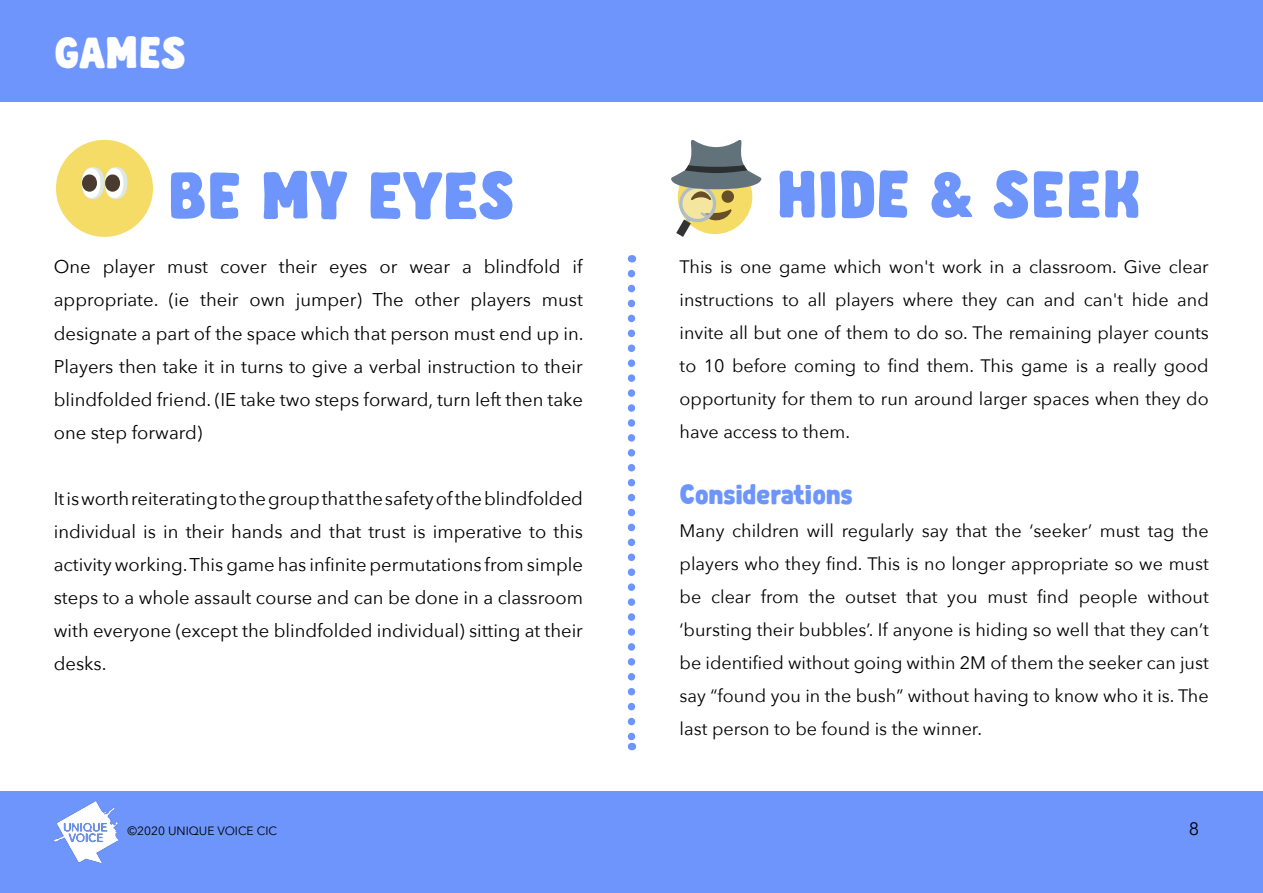
<style>
.page{position:relative;width:1263px;height:893px;background:#fff}
.page>*{position:absolute;margin:0;border:0;box-sizing:border-box;transform-origin:0 0}
.t1{font:63px "Abraham";color:#6d95fc}
.t2{font:42px "Abraham";color:#fff}
.t3{font:27px "Abraham";color:#6d95fc}
.t4{font:18.45px/33px "Avenir Next";color:#000;text-align:justify}
.t5{font:18px/33px "Avenir Next";color:#000;text-align:justify}
.t6{font:12px "Avenir Next";color:#000}
</style>
<div class="page">
<div style="left:0;top:791px;width:1263px;height:102px;background:#6d95fc"></div>
<div style="left:0;top:0;width:1263px;height:102px;background:#6d95fc"></div>
<img style="left:54px;top:802px;width:63px;height:61px">
<div style="left:56px;top:140px;width:97px;height:97px;background:#f4dc67;border-radius:50%"></div>
<svg style="left:81px;top:167px;width:47px;height:32px"></svg>
<svg style="left:628px;top:274px;width:7px;height:476px"></svg>
<svg style="left:671px;top:140px;width:90px;height:97px"></svg>
<h2 class="t2" style="left:54px;top:27px;width:132px">GAMES</h2>
<h1 class="t1" style="left:168px;top:157px;width:347px">BE MY EYES</h1>
<h1 class="t1" style="left:776px;top:156px;width:367px">HIDE &amp; SEEK</h1>
<p class="t4" style="left:54px;top:250px;width:531px">One player must cover their eyes or wear a blindfold if appropriate. (ie their own jumper) The other players must designate a part of the space which that person must end up in.<br>Players then take it in turns to give a verbal instruction to their blindfolded friend. (IE take two steps forward, turn left then take one step forward)</p>
<p class="t5" style="left:680px;top:249px;width:531px">This is one game which won't work in a classroom. Give clear instructions to all players where they can and can't hide and invite all but one of them to do so. The remaining player counts to 10 before coming to find them. This game is a really good opportunity for them to run around larger spaces when they do have access to them.</p>
<p class="t4" style="left:54px;top:481px;width:531px">It is worth reiterating to the group that the safety of the blindfolded individual is in their hands and that trust is imperative to this activity working. This game has infinite permutations from simple steps to a whole assault course and can be done in a classroom with everyone (except the blindfolded individual) sitting at their desks.</p>
<h3 class="t3" style="left:680px;top:478px;width:175px">Considerations</h3>
<p class="t5" style="left:680px;top:513px;width:531px">Many children will regularly say that the ‘seeker’ must tag the players who they find. This is no longer appropriate so we must be clear from the outset that you must find people without ‘bursting their bubbles’. If anyone is hiding so well that they can’t be identified without going within 2M of them the seeker can just say “found you in the bush” without having to know who it is. The last person to be found is the winner.</p>
<p class="t6" style="left:128px;top:821px;width:151px">©2020 UNIQUE VOICE CIC</p>
<p class="t5" style="left:1189px;top:812px;width:12px">8</p>
</div>
